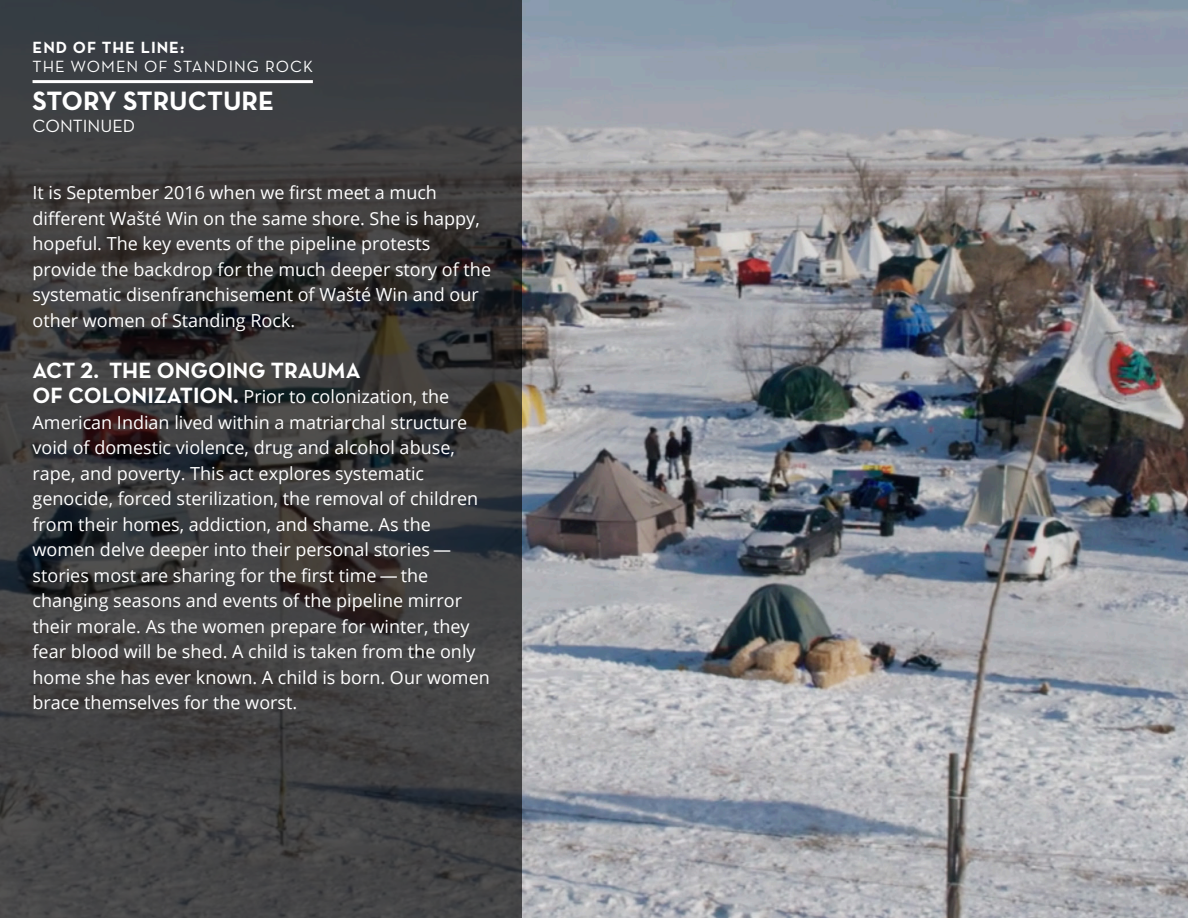
<style>
.page{position:relative;width:1188px;height:918px;background:#fff}
.page>*{position:absolute;margin:0;border:0;box-sizing:border-box;transform-origin:0 0}
.t1{font:700 27px "Neutra Text";color:#fff}
.t2{font:22.5px "Neutra Text Bold Alt";color:#fff}
.t3{font:18px/25.5px "Open Sans";color:#fff}
.t4{font:18px "Neutra Text";color:#fff}
.t5{font:16.5px/19.8px "Neutra Text";letter-spacing:.06em;color:#fff}
.s1{font-weight:700}
.s2{font-family:"Neutra Text Bold Alt";font-size:22.5px}
</style>
<div class="page">
<img style="left:522px;top:0;width:666px;height:918px">
<svg style="left:0;top:0;width:522px;height:918px;background:#3c3c3d"></svg>
<hr style="left:33px;top:80px;width:280px;height:3px;background:#fff">
<p class="t5" style="left:33px;top:37px;width:282px"><span class="s1">END OF THE LINE:<br></span>THE WOMEN OF STANDING ROCK</p>
<p class="t1" style="left:33px;top:84px;width:243px">STORY STRUCTURE</p>
<p class="t4" style="left:33px;top:115px;width:104px">CONTINUED</p>
<p class="t3" style="left:33px;top:179px;width:460px">It is September 2016 when we first meet a much different Wašté Win on the same shore. She is happy, hopeful. The key events of the pipeline protests provide the backdrop for the much deeper story of the systematic disenfranchisement of Wašté Win and our other women of Standing Rock.</p>
<p class="t2" style="left:33px;top:356px;width:330px">ACT 2. THE ONGOING TRAUMA</p>
<p class="t3" style="left:33px;top:383px;width:459px"><span class="s2">OF COLONIZATION.</span> Prior to colonization, the American Indian lived within a matriarchal structure void of domestic violence, drug and alcohol abuse, rape, and poverty. This act explores systematic genocide, forced sterilization, the removal of children from their homes, addiction, and shame. As the women delve deeper into their personal stories — stories most are sharing for the first time — the changing seasons and events of the pipeline mirror their morale. As the women prepare for winter, they fear blood will be shed. A child is taken from the only home she has ever known. A child is born. Our women brace themselves for the worst.</p>
</div>
